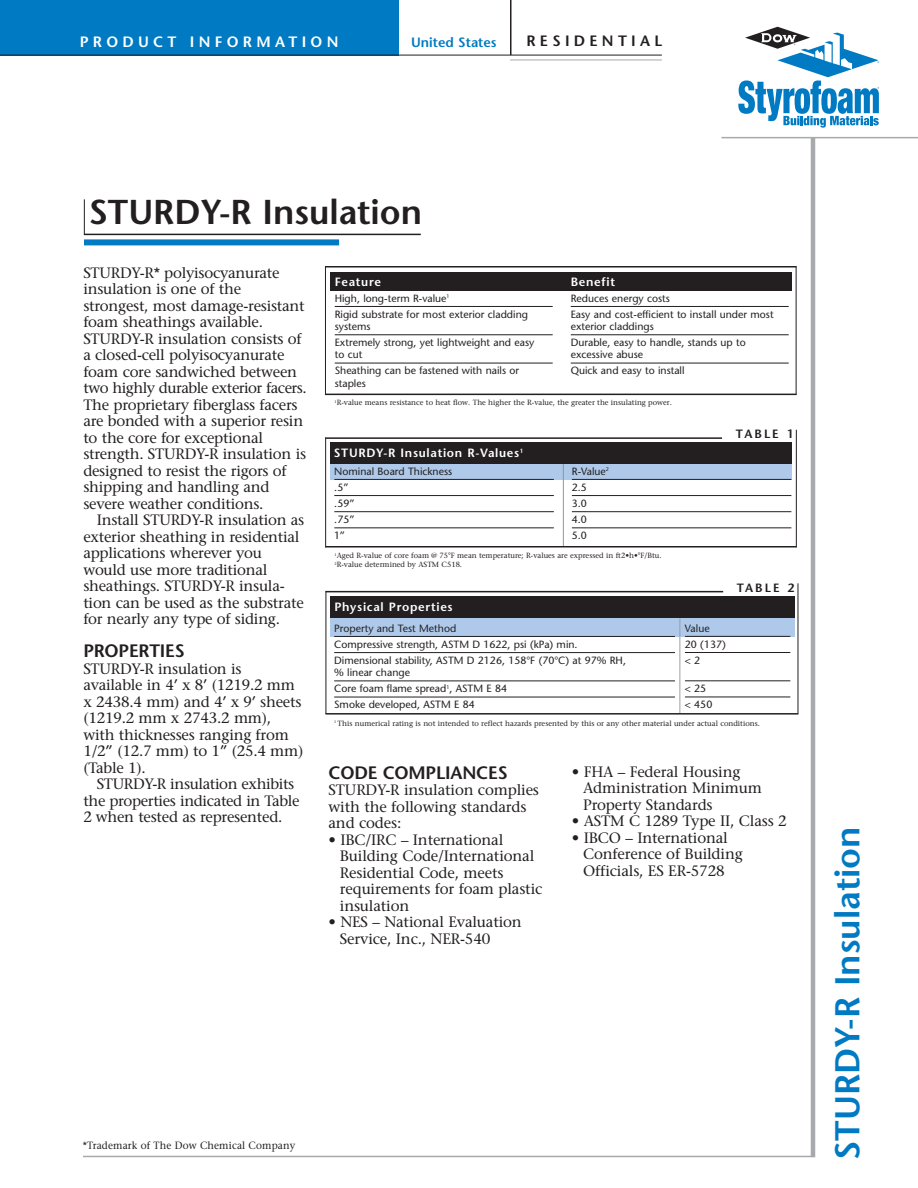
<style>
.page{position:relative;width:918px;height:1188px;background:#fff}
.page>*{position:absolute;margin:0;border:0;box-sizing:border-box;transform-origin:0 0}
.t1{font:600 34.5px "Stone Sans";color:#231f20}
.t2{font:600 34.5px "Stone Sans";color:#007ac2}
.t3{font:600 18px "Stone Sans";letter-spacing:-.01em;color:#231f20}
.t4{font:15px/16.5px "Stone Serif";letter-spacing:-.015em;color:#231f20}
.t5{font:600 15px "Stone Sans";letter-spacing:.285em;color:#fff}
.t6{font:600 15px "Stone Sans";letter-spacing:.285em;color:#231f20}
.t7{font:600 13.5px "Stone Sans";color:#007ac2}
.t8{font:600 12px "Stone Sans";letter-spacing:.055em;color:#fff}
.t9{font:600 12px "Stone Sans";letter-spacing:.17em;color:#231f20}
.t10{font:10.5px/16.2px "Stone Sans";color:#231f20}
.t11{font:10.5px "Stone Serif";letter-spacing:.01em;color:#231f20;scale:.95 1}
.t12{font:7.5px/9px "Stone Serif";color:#231f20}
.s1{font-family:"Stone Sans"}
</style>
<div class="page">
<hr style="left:796px;top:266px;width:1px;height:129px;background:#231f20">
<div style="left:0;top:0;width:398px;height:55px;background:#007ac2"></div>
<hr style="left:0;top:55px;width:662px;height:1px;background:#231f20">
<hr style="left:510px;top:0;width:2px;height:55px;background:#231f20">
<hr style="left:510px;top:60px;width:152px;height:1px;background:#a7a9ac">
<div style="left:330px;top:458px;width:462px;height:22px;background:#aec9e9"></div>
<hr style="left:334px;top:479px;width:220px;height:1px;background:#231f20">
<hr style="left:334px;top:495px;width:220px;height:1px;background:#231f20">
<hr style="left:334px;top:511px;width:220px;height:1px;background:#231f20">
<hr style="left:334px;top:527px;width:220px;height:1px;background:#231f20">
<hr style="left:572px;top:479px;width:219px;height:1px;background:#231f20">
<hr style="left:572px;top:495px;width:219px;height:1px;background:#231f20">
<hr style="left:572px;top:511px;width:219px;height:1px;background:#231f20">
<hr style="left:572px;top:527px;width:219px;height:1px;background:#231f20">
<div style="left:84px;top:239px;width:255px;height:6px;background:#007ac2"></div>
<hr style="left:84px;top:234px;width:337px;height:1px;background:#231f20">
<hr style="left:84px;top:199px;width:1px;height:36px;background:#231f20">
<hr style="left:811px;top:138px;width:4px;height:1019px;background:#a7a9ac">
<hr style="left:83px;top:1156px;width:732px;height:1px;background:#a7a9ac">
<hr style="left:721px;top:137px;width:197px;height:1px;background:#a7a9ac">
<div style="left:330px;top:272px;width:462px;height:19px;background:#231f20"></div>
<hr style="left:325px;top:266px;width:471px;height:2px;background:#231f20">
<hr style="left:325px;top:266px;width:1px;height:129px;background:#231f20">
<hr style="left:325px;top:394px;width:471px;height:1px;background:#231f20">
<hr style="left:335px;top:306px;width:218px;height:1px;background:#231f20">
<hr style="left:335px;top:334px;width:218px;height:1px;background:#231f20">
<hr style="left:335px;top:363px;width:218px;height:1px;background:#231f20">
<hr style="left:571px;top:306px;width:218px;height:1px;background:#231f20">
<hr style="left:571px;top:334px;width:218px;height:1px;background:#231f20">
<hr style="left:571px;top:363px;width:218px;height:1px;background:#231f20">
<hr style="left:563px;top:463px;width:1px;height:83px;background:#939598">
<hr style="left:796px;top:430px;width:1px;height:117px;background:#231f20">
<hr style="left:326px;top:546px;width:470px;height:2px;background:#231f20">
<hr style="left:325px;top:437px;width:1px;height:111px;background:#231f20">
<div style="left:330px;top:443px;width:462px;height:21px;background:#231f20"></div>
<hr style="left:325px;top:437px;width:397px;height:2px;background:#231f20">
<div style="left:330px;top:596px;width:465px;height:36px;background:#231f20"></div>
<div style="left:330px;top:618px;width:465px;height:19px;background:#aec9e9"></div>
<hr style="left:798px;top:583px;width:1px;height:130px;background:#231f20">
<hr style="left:326px;top:591px;width:1px;height:123px;background:#231f20">
<hr style="left:326px;top:591px;width:397px;height:1px;background:#231f20">
<hr style="left:334px;top:636px;width:341px;height:1px;background:#231f20">
<hr style="left:334px;top:652px;width:341px;height:1px;background:#231f20">
<hr style="left:334px;top:681px;width:341px;height:1px;background:#231f20">
<hr style="left:334px;top:697px;width:341px;height:1px;background:#231f20">
<hr style="left:680px;top:618px;width:1px;height:95px;background:#9d9fa1">
<hr style="left:685px;top:636px;width:105px;height:1px;background:#231f20">
<hr style="left:685px;top:652px;width:105px;height:1px;background:#231f20">
<hr style="left:685px;top:680px;width:105px;height:1px;background:#231f20">
<hr style="left:685px;top:697px;width:105px;height:1px;background:#231f20">
<hr style="left:326px;top:713px;width:472px;height:2px;background:#231f20">
<svg style="left:738px;top:27px;width:141px;height:101px"></svg>
<p class="t5" style="left:80px;top:36px;width:260px">PRODUCT INFORMATION</p>
<p class="t7" style="left:411px;top:37px;width:87px">United States</p>
<p class="t6" style="left:526px;top:35px;width:137px">RESIDENTIAL</p>
<h1 class="t1" style="left:89px;top:198px;width:335px">STURDY-R Insulation</h1>
<p class="t4" style="left:83px;top:266px;width:225px">STURDY-R* polyisocyanurate insulation is one of the strongest, most damage-resistant foam sheathings available.<br>STURDY-R insulation consists of a closed-cell polyisocyanurate foam core sandwiched between two highly durable exterior facers.<br>The proprietary fiberglass facers are bonded with a superior resin to the core for exceptional strength. STURDY-R insulation is designed to resist the rigors of shipping and handling and severe weather conditions.</p>
<p class="t4" style="left:83px;top:513px;width:223px;text-indent:14px">Install STURDY-R insulation as exterior sheathing in residential applications wherever you would use more traditional sheathings. STURDY-R insula&shy;tion can be used as the substrate for nearly any type of siding.</p>
<p class="t3" style="left:83px;top:644px;width:103px">PROPERTIES</p>
<p class="t4" style="left:83px;top:662px;width:222px">STURDY-R insulation is available in 4<span class="s1">’</span> x 8<span class="s1">’</span> (1219.2 mm x 2438.4 mm) and 4<span class="s1">’</span> x 9<span class="s1">’</span> sheets (1219.2 mm x 2743.2 mm), with thicknesses ranging from<br>1/2<span class="s1">”</span> (12.7 mm) to 1<span class="s1">”</span> (25.4 mm) (Table 1).</p>
<p class="t4" style="left:83px;top:777px;width:218px;text-indent:14px">STURDY-R insulation exhibits the properties indicated in Table<br>2 when tested as represented.</p>
<p class="t8" style="left:335px;top:277px;width:48px">Feature</p>
<p class="t10" style="left:335px;top:291px;width:195px">High, long-term R-value<sup>1<br></sup>Rigid substrate for most exterior cladding</p>
<p class="t10" style="left:335px;top:319px;width:201px">systems<br>Extremely strong, yet lightweight and easy</p>
<p class="t10" style="left:335px;top:348px;width:186px">to cut<br>Sheathing can be fastened with nails or</p>
<p class="t10" style="left:335px;top:376px;width:33px">staples</p>
<p class="t8" style="left:571px;top:277px;width:46px">Benefit</p>
<p class="t10" style="left:571px;top:291px;width:204px">Reduces energy costs<br>Easy and cost-efficient to install under most</p>
<p class="t10" style="left:571px;top:319px;width:177px">exterior claddings<br>Durable, easy to handle, stands up to</p>
<p class="t10" style="left:571px;top:348px;width:115px">excessive abuse<br>Quick and easy to install</p>
<p class="t12" style="left:335px;top:399px;width:339px"><sup>1</sup>R-value means resistance to heat flow. The higher the R-value, the greater the insulating power.</p>
<p class="t8" style="left:334px;top:449px;width:191px">STURDY-R Insulation R-Values<sup>1</sup></p>
<p class="t10" style="left:334px;top:464px;width:119px">Nominal Board Thickness .5”<br>.59”<br>.75”<br>1”</p>
<p class="t10" style="left:572px;top:464px;width:39px">R-Value<sup>2<br></sup>2.5<br>3.0<br>4.0<br>5.0</p>
<p class="t12" style="left:335px;top:552px;width:328px"><sup>1</sup>Aged R-value of core foam @ 75°F mean temperature; R-values are expressed in ft2•h•°F/Btu.<br><sup>2</sup>R-value determined by ASTM C518.</p>
<p class="t8" style="left:334px;top:602px;width:120px">Physical Properties</p>
<p class="t10" style="left:334px;top:621px;width:293px">Property and Test Method<br>Compressive strength, ASTM D 1622, psi (kPa) min.<br>Dimensional stability, ASTM D 2126, 158°F (70°C) at 97% RH,</p>
<p class="t10" style="left:334px;top:665px;width:174px">% linear change<br>Core foam flame spread<sup>1</sup>, ASTM E 84<br>Smoke developed, ASTM E 84</p>
<p class="t9" style="left:736px;top:430px;width:59px">TABLE 1</p>
<p class="t9" style="left:737px;top:583px;width:59px">TABLE 2</p>
<p class="t10" style="left:685px;top:621px;width:42px">Value<br>20 (137) &lt; 2</p>
<p class="t10" style="left:685px;top:682px;width:29px">&lt; 25 &lt; 450</p>
<p class="t12" style="left:334px;top:720px;width:427px"><sup>1</sup> This numerical rating is not intended to reflect hazards presented by this or any other material under actual conditions.</p>
<p class="t3" style="left:329px;top:766px;width:181px">CODE COMPLIANCES</p>
<p class="t4" style="left:329px;top:784px;width:212px">STURDY-R insulation complies with the following standards and codes:</p>
<p class="t4" style="left:340px;top:833px;width:204px;text-indent:-11px">• IBC/IRC – International<br>Building Code/International<br>Residential Code, meets requirements for foam plastic insulation</p>
<p class="t4" style="left:340px;top:916px;width:183px;text-indent:-11px">• NES – National Evaluation<br>Service, Inc., NER-540</p>
<p class="t4" style="left:583px;top:765px;width:180px;text-indent:-11px">• FHA – Federal Housing<br>Administration Minimum<br>Property Standards</p>
<p class="t4" style="left:572px;top:814px;width:216px">• ASTM C 1289 Type II, Class 2</p>
<p class="t4" style="left:583px;top:831px;width:161px;text-indent:-11px">• IBCO – International<br>Conference of Building<br>Officials, ES ER-5728</p>
<p class="t11" style="left:83px;top:1142px;width:225px">*Trademark of The Dow Chemical Company</p>
<h1 class="t2" style="left:834px;top:1160px;width:335px;rotate:-90deg">STURDY-R Insulation</h1>
</div>
